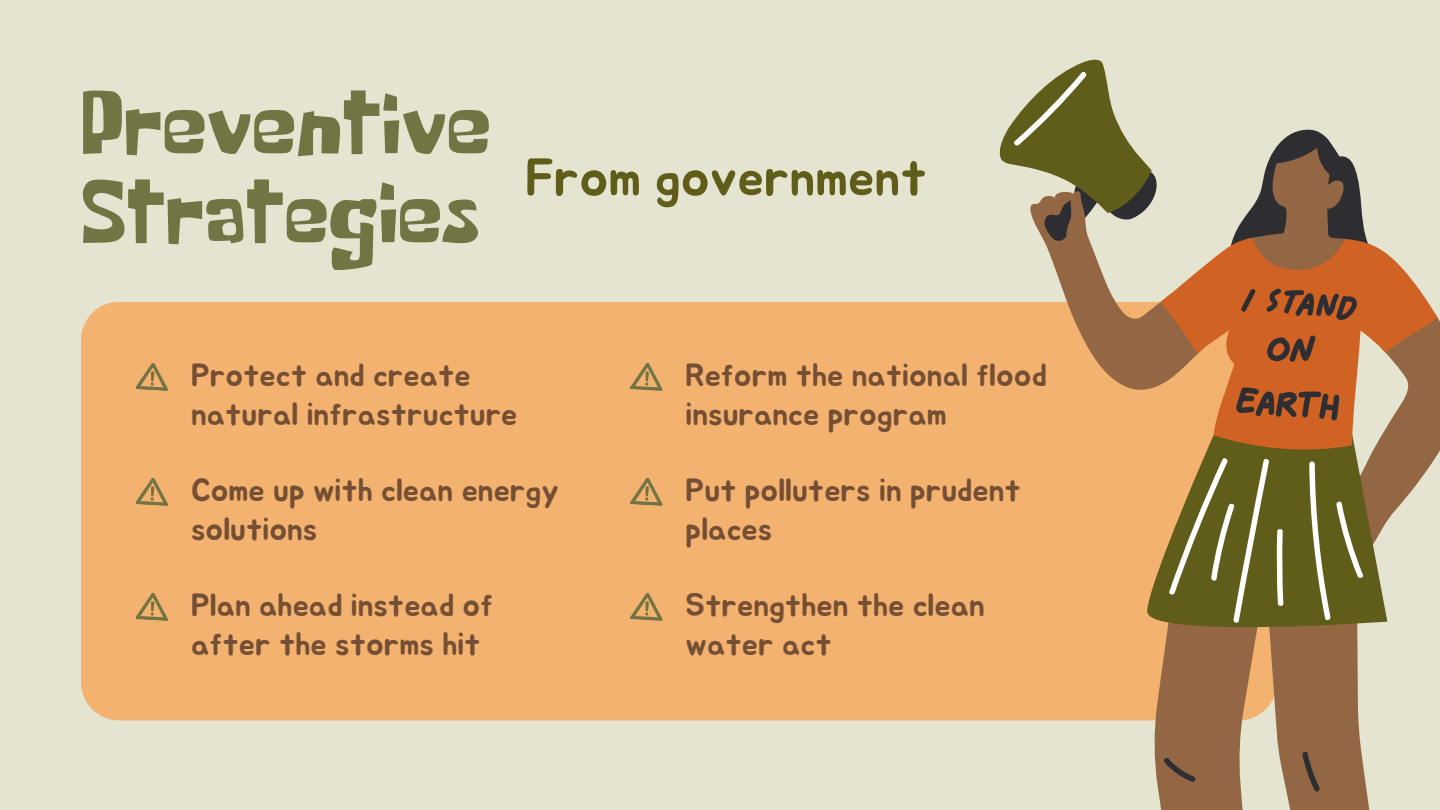
<style>
.page{position:relative;width:1440px;height:810px;background:#e4e4d0}
.page>*{position:absolute;margin:0;border:0;box-sizing:border-box;transform-origin:0 0}
.t1{font:90.5px/89px "Some Time Later";color:#727444}
.t2{font:52.4px "Jua";color:#605c1a}
.t3{font:32px/38.2px "Jua";color:#744f33}
</style>
<div class="page">
<div style="left:81px;top:302px;width:949px;height:418px;background:#f4b271"></div>
<svg style="left:1030px;top:318px;width:410px;height:403px;background:#f0b375"></svg>
<svg style="left:997px;top:59px;width:369px;height:580px"></svg>
<svg style="left:1131px;top:238px;width:307px;height:572px"></svg>
<svg style="left:1012px;top:70px;width:352px;height:554px"></svg>
<svg style="left:1164px;top:135px;width:193px;height:658px;background:#a1794d"></svg>
<svg style="left:135px;top:362px;width:35px;height:29px"></svg>
<svg style="left:630px;top:362px;width:34px;height:29px"></svg>
<svg style="left:135px;top:477px;width:35px;height:29px"></svg>
<svg style="left:630px;top:477px;width:34px;height:29px"></svg>
<svg style="left:135px;top:592px;width:35px;height:29px"></svg>
<svg style="left:630px;top:592px;width:34px;height:29px"></svg>
<p class="t1" style="left:81px;top:91px;width:411px">Preventive<br>Strategies</p>
<p class="t2" style="left:525px;top:153px;width:403px">From government</p>
<p class="t3" style="left:191px;top:358px;width:328px">Protect and create natural infrastructure</p>
<p class="t3" style="left:686px;top:358px;width:363px">Reform the national flood insurance program</p>
<p class="t3" style="left:191px;top:473px;width:369px">Come up with clean energy solutions</p>
<p class="t3" style="left:686px;top:473px;width:337px">Put polluters in prudent places</p>
<p class="t3" style="left:191px;top:588px;width:304px">Plan ahead instead of after the storms hit</p>
<p class="t3" style="left:686px;top:588px;width:301px">Strengthen the clean water act</p>
</div>
